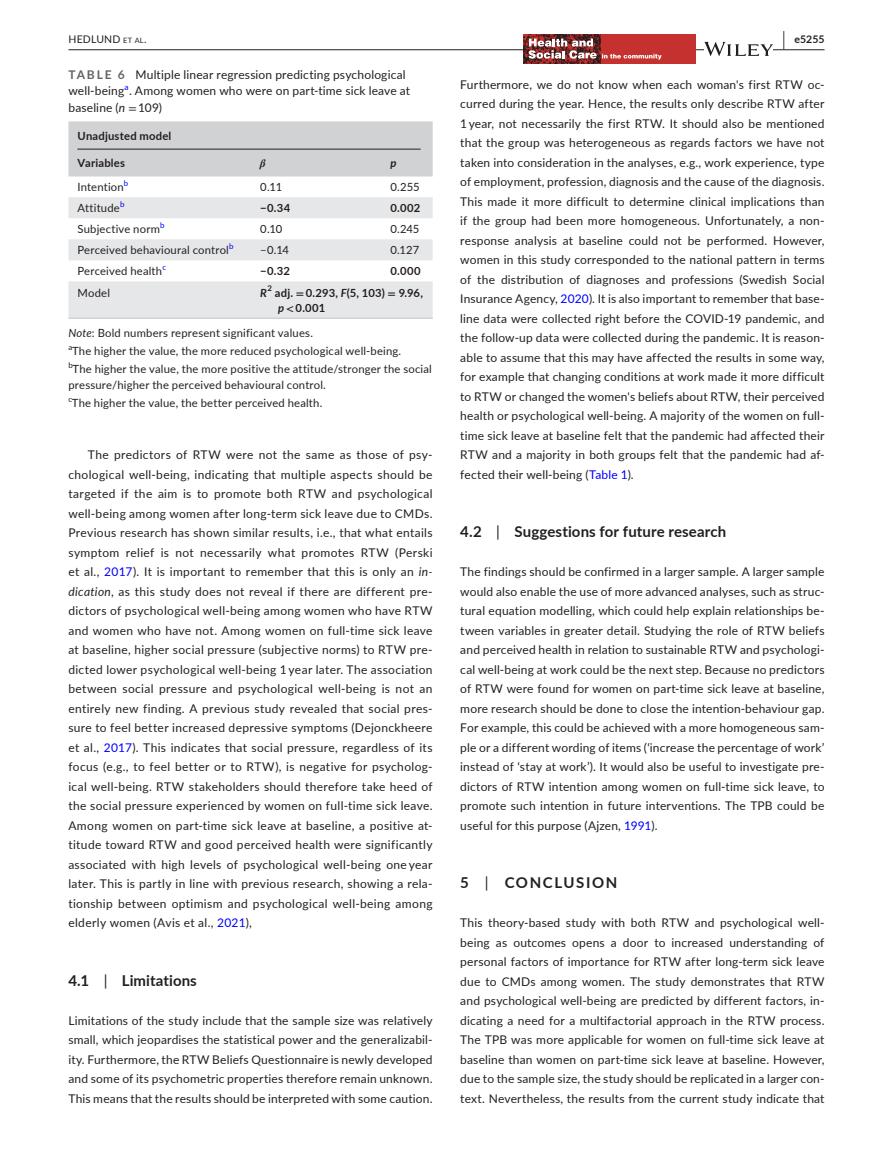
<style>
.page{position:relative;width:893px;height:1174px;background:#fff}
.page>*{position:absolute;margin:0;border:0;box-sizing:border-box;transform-origin:0 0}
.t1{font:700 15px "Lato";letter-spacing:.005em;color:#231f20}
.t2{font:700 15px "Lato";letter-spacing:.11em;color:#231f20}
.t3{font:12px/19.5px "Lato";letter-spacing:.015em;color:#231f20;text-align:justify}
.t4{font:11.25px/15.8px "Lato";letter-spacing:.015em;color:#231f20}
.t5{font:700 11.25px/15.8px "Lato";letter-spacing:.02em;color:#231f20}
.t6{font:italic 700 11.25px "Lato";color:#231f20}
.t7{font:italic 700 11.25px "STIX";color:#231f20}
.t8{font:10.5px "Lato";letter-spacing:.02em;color:#231f20}
.t9{font:700 10.5px "Lato";color:#231f20}
.t10{font:7.8px "Lato";color:#00f}
.t11{font:7.8px "Lato";color:#231f20}
.t12{font:700 7.8px "Lato";color:#231f20}
.s1{font-size:7.35px}
.s2{font-style:inherit}
.s3{font-size:19.5px}
.s4{font-weight:700;color:#636366}
.s5{font-style:italic}
.s6{font-family:"STIX"}
.s7{color:#00f}
.s8{font-weight:400}
</style>
<div class="page">
<hr style="left:68px;top:49px;width:756px;height:1px;background:#231f20">
<img style="left:523px;top:34px;width:173px;height:30px">
<svg style="left:529px;top:39px;width:133px;height:21px;background:#b45e5c"></svg>
<svg style="left:704px;top:42px;width:69px;height:14px"></svg>
<div style="left:68px;top:121px;width:365px;height:55px;background:#d1d2d4"></div>
<svg style="left:68px;top:197px;width:365px;height:120px;fill:#e6e7e9"></svg>
<hr style="left:68px;top:317px;width:183px;height:2px;background:#d1d2d4">
<hr style="left:251px;top:317px;width:130px;height:2px;background:#d1d2d4">
<hr style="left:381px;top:317px;width:52px;height:2px;background:#d1d2d4">
<hr style="left:77px;top:149px;width:344px;height:1px;background:#231f20">
<p class="t8" style="left:68px;top:31px;width:80px">HEDLUND <span class="s1">et al</span><span class="s2">.</span></p>
<p class="t9" style="left:783px;top:31px;width:43px"><span class="s3">|</span> e5255</p>
<p class="t3" style="left:68px;top:66px;width:343px;line-height:16.5px;text-align:left"><span class="s4">TABLE 6</span> Multiple linear regression predicting psychological well-being<sup>a</sup>. Among women who were on part-time sick leave at baseline (<span class="s5">n</span> <span class="s6">=</span> 109)</p>
<p class="t5" style="left:77px;top:127px;width:95px">Unadjusted model</p>
<p class="t5" style="left:77px;top:155px;width:49px">Variables</p>
<p class="t7" style="left:260px;top:156px;width:7px">β</p>
<p class="t6" style="left:390px;top:155px;width:8px">p</p>
<p class="t4" style="left:77px;top:179px;width:48px">Intention</p>
<p class="t10" style="left:124px;top:178px;width:6px">b</p>
<p class="t4" style="left:260px;top:179px;width:23px">0.11</p>
<p class="t4" style="left:390px;top:179px;width:31px">0.255</p>
<p class="t4" style="left:77px;top:200px;width:44px">Attitude</p>
<p class="t10" style="left:120px;top:199px;width:6px">b</p>
<p class="t5" style="left:260px;top:200px;width:32px">−0.34</p>
<p class="t5" style="left:390px;top:200px;width:31px">0.002</p>
<p class="t4" style="left:77px;top:221px;width:84px">Subjective norm</p>
<p class="t10" style="left:160px;top:220px;width:6px">b</p>
<p class="t4" style="left:260px;top:221px;width:24px">0.10</p>
<p class="t4" style="left:390px;top:221px;width:31px">0.245</p>
<p class="t4" style="left:77px;top:242px;width:153px">Perceived behavioural control</p>
<p class="t10" style="left:229px;top:241px;width:6px">b</p>
<p class="t4" style="left:260px;top:242px;width:30px">−0.14</p>
<p class="t4" style="left:390px;top:242px;width:30px">0.127</p>
<p class="t4" style="left:77px;top:263px;width:86px">Perceived health</p>
<p class="t10" style="left:162px;top:262px;width:5px">c</p>
<p class="t5" style="left:260px;top:263px;width:31px">−0.32</p>
<p class="t5" style="left:390px;top:263px;width:32px">0.000</p>
<p class="t4" style="left:77px;top:284px;width:34px">Model</p>
<p class="t6" style="left:260px;top:284px;width:8px">R</p>
<p class="t12" style="left:267px;top:283px;width:6px">2</p>
<p class="t5" style="left:278px;top:284px;width:146px;text-indent:-3px">adj. <span class="s6">=</span> 0.293, <span class="s5">F</span>(5, 103) <span class="s6">=</span> 9.96, <span class="s5">p</span><span class="s6">&lt;</span> 0.001</p>
<p class="t4" style="left:68px;top:324px;width:246px"><span class="s5">Note</span>: Bold numbers represent significant values.</p>
<p class="t11" style="left:68px;top:341px;width:5px">a</p>
<p class="t4" style="left:72px;top:342px;width:331px">The higher the value, the more reduced psychological well-being.</p>
<p class="t11" style="left:68px;top:359px;width:6px">b</p>
<p class="t4" style="left:68px;top:360px;width:365px;text-indent:4px">The higher the value, the more positive the attitude/stronger the social pressure/higher the perceived behavioural control.</p>
<p class="t11" style="left:68px;top:393px;width:5px">c</p>
<p class="t4" style="left:72px;top:394px;width:252px">The higher the value, the better perceived health.</p>
<p class="t3" style="left:68px;top:444px;width:366px;text-indent:20px">The predictors of RTW were not the same as those of psy&shy;chological well-being, indicating that multiple aspects should be targeted if the aim is to promote both RTW and psychological well-being among women after long-term sick leave due to CMDs.<br>Previous research has shown similar results, i.e., that what entails symptom relief is not necessarily what promotes RTW (Perski et al., <span class="s7">2017</span>). It is important to remember that this is only an <span class="s5">in&shy;dication</span>, as this study does not reveal if there are different pre&shy;dictors of psychological well-being among women who have RTW and women who have not. Among women on full-time sick leave at baseline, higher social pressure (subjective norms) to RTW pre&shy;dicted lower psychological well-being 1 year later. The association between social pressure and psychological well-being is not an entirely new finding. A previous study revealed that social pres&shy;sure to feel better increased depressive symptoms (Dejonckheere et al., <span class="s7">2017</span>). This indicates that social pressure, regardless of its focus (e.g., to feel better or to RTW), is negative for psycholog&shy;ical well-being. RTW stakeholders should therefore take heed of the social pressure experienced by women on full-time sick leave.<br>Among women on part-time sick leave at baseline, a positive at&shy;titude toward RTW and good perceived health were significantly associated with high levels of psychological well-being one year later. This is partly in line with previous research, showing a rela&shy;tionship between optimism and psychological well-being among elderly women (Avis et al., <span class="s7">2021</span>),</p>
<p class="t1" style="left:68px;top:969px;width:130px">4.1 <span class="s8">|</span> Limitations</p>
<p class="t3" style="left:68px;top:1010px;width:366px">Limitations of the study include that the sample size was relatively small, which jeopardises the statistical power and the generalizabil&shy;ity. Furthermore, the RTW Beliefs Questionnaire is newly developed and some of its psychometric properties therefore remain unknown.<br>This means that the results should be interpreted with some caution.</p>
<p class="t3" style="left:460px;top:74px;width:366px">Furthermore, we do not know when each woman's first RTW oc&shy;curred during the year. Hence, the results only describe RTW after 1 year, not necessarily the first RTW. It should also be mentioned that the group was heterogeneous as regards factors we have not taken into consideration in the analyses, e.g., work experience, type of employment, profession, diagnosis and the cause of the diagnosis.<br>This made it more difficult to determine clinical implications than if the group had been more homogeneous. Unfortunately, a non&shy;response analysis at baseline could not be performed. However, women in this study corresponded to the national pattern in terms of the distribution of diagnoses and professions (Swedish Social Insurance Agency, <span class="s7">2020</span>). It is also important to remember that base&shy;line data were collected right before the COVID-19 pandemic, and the follow-up data were collected during the pandemic. It is reason&shy;able to assume that this may have affected the results in some way, for example that changing conditions at work made it more difficult to RTW or changed the women's beliefs about RTW, their perceived health or psychological well-being. A majority of the women on full&shy;time sick leave at baseline felt that the pandemic had affected their RTW and a majority in both groups felt that the pandemic had af&shy;fected their well-being (<span class="s7">Table 1</span>).</p>
<p class="t1" style="left:460px;top:521px;width:267px">4.2 <span class="s8">|</span> Suggestions for future research</p>
<p class="t3" style="left:460px;top:561px;width:366px">The findings should be confirmed in a larger sample. A larger sample would also enable the use of more advanced analyses, such as struc&shy;tural equation modelling, which could help explain relationships be&shy;tween variables in greater detail. Studying the role of RTW beliefs and perceived health in relation to sustainable RTW and psychologi&shy;cal well-being at work could be the next step. Because no predictors of RTW were found for women on part-time sick leave at baseline, more research should be done to close the intention-behaviour gap.<br>For example, this could be achieved with a more homogeneous sam&shy;ple or a different wording of items (‘increase the percentage of work’ instead of ‘stay at work’). It would also be useful to investigate pre&shy;dictors of RTW intention among women on full-time sick leave, to promote such intention in future interventions. The TPB could be useful for this purpose (Ajzen, <span class="s7">1991</span>).</p>
<p class="t2" style="left:460px;top:872px;width:159px">5 <span class="s8">|</span> CONCLUSION</p>
<p class="t3" style="left:460px;top:912px;width:366px">This theory-based study with both RTW and psychological well&shy;being as outcomes opens a door to increased understanding of personal factors of importance for RTW after long-term sick leave due to CMDs among women. The study demonstrates that RTW and psychological well-being are predicted by different factors, in&shy;dicating a need for a multifactorial approach in the RTW process.<br>The TPB was more applicable for women on full-time sick leave at baseline than women on part-time sick leave at baseline. However, due to the sample size, the study should be replicated in a larger con&shy;text. Nevertheless, the results from the current study indicate that</p>
</div>
